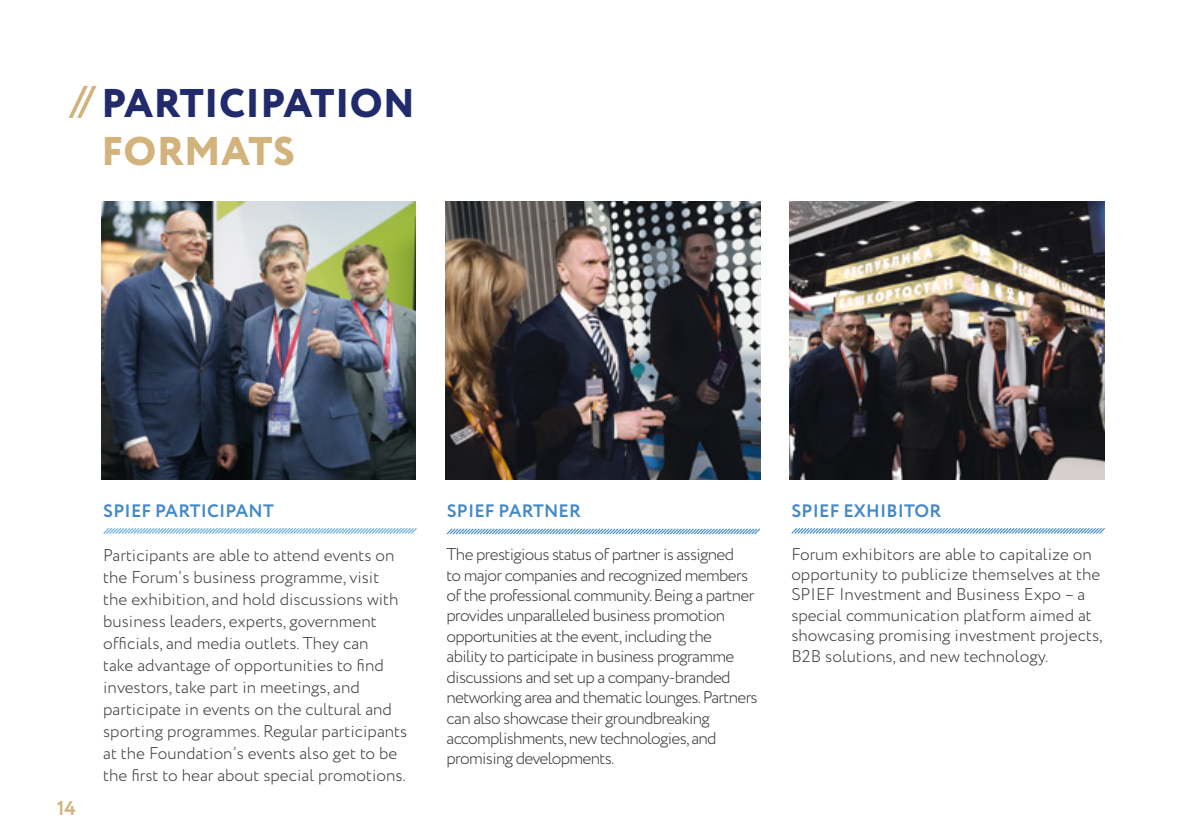
<style>
.page{position:relative;width:1191px;height:840px;background:#fff}
.page>*{position:absolute;margin:0;border:0;box-sizing:border-box;transform-origin:0 0}
.t1{font:800 40px "Circe";letter-spacing:.01em;color:#212b6c}
.t2{font:800 40px "Circe";letter-spacing:.01em;color:#d3b37c}
.t3{font:700 20px "Circe";color:#d3b37c}
.t4{font:700 18px "Circe";letter-spacing:.01em;color:#4189c9}
.t5{font:300 17px/22px "Circe";color:#3c3c3b}
.t6{font:300 17px/20.4px "Circe";letter-spacing:-.04em;color:#3c3c3b}
</style>
<div class="page">
<svg style="left:69px;top:86px;width:28px;height:32px"></svg>
<img style="left:101px;top:201px;width:315px;height:278px">
<img style="left:446px;top:201px;width:314px;height:278px">
<img style="left:789px;top:201px;width:315px;height:278px">
<svg style="left:103px;top:528px;width:314px;height:6px"></svg>
<svg style="left:446px;top:528px;width:314px;height:7px"></svg>
<svg style="left:791px;top:528px;width:314px;height:6px;background:#a8c9e6"></svg>
<h1 class="t1" style="left:101px;top:76px;width:315px">PARTICIPATION</h1>
<h1 class="t2" style="left:101px;top:124px;width:195px">FORMATS</h1>
<p class="t3" style="left:57px;top:794px;width:21px">14</p>
<p class="t4" style="left:103px;top:498px;width:172px">SPIEF PARTICIPANT</p>
<p class="t5" style="left:103px;top:544px;width:305px">Participants are able to attend events on the Forum’s business programme, visit the exhibition, and hold discussions with business leaders, experts, government officials, and media outlets. They can<br>take advantage of opportunities to find investors, take part in meetings, and participate in events on the cultural and sporting programmes. Regular participants at the Foundation’s events also get to be the first to hear about special promotions.</p>
<p class="t4" style="left:446px;top:498px;width:136px">SPIEF PARTNER</p>
<p class="t6" style="left:446px;top:544px;width:313px">The prestigious status of partner is assigned<br>to major companies and recognized members of the professional community. Being a partner provides unparalleled business promotion opportunities at the event, including the<br>ability to participate in business programme discussions and set up a company-branded networking area and thematic lounges. Partners can also showcase their groundbreaking accomplishments, new technologies, and promising developments.</p>
<p class="t4" style="left:791px;top:498px;width:151px">SPIEF EXHIBITOR</p>
<p class="t5" style="left:791px;top:543px;width:313px;line-height:20.4px">Forum exhibitors are able to capitalize on opportunity to publicize themselves at the SPIEF Investment and Business Expo – a special communication platform aimed at showcasing promising investment projects, B2B solutions, and new technology.</p>
</div>
